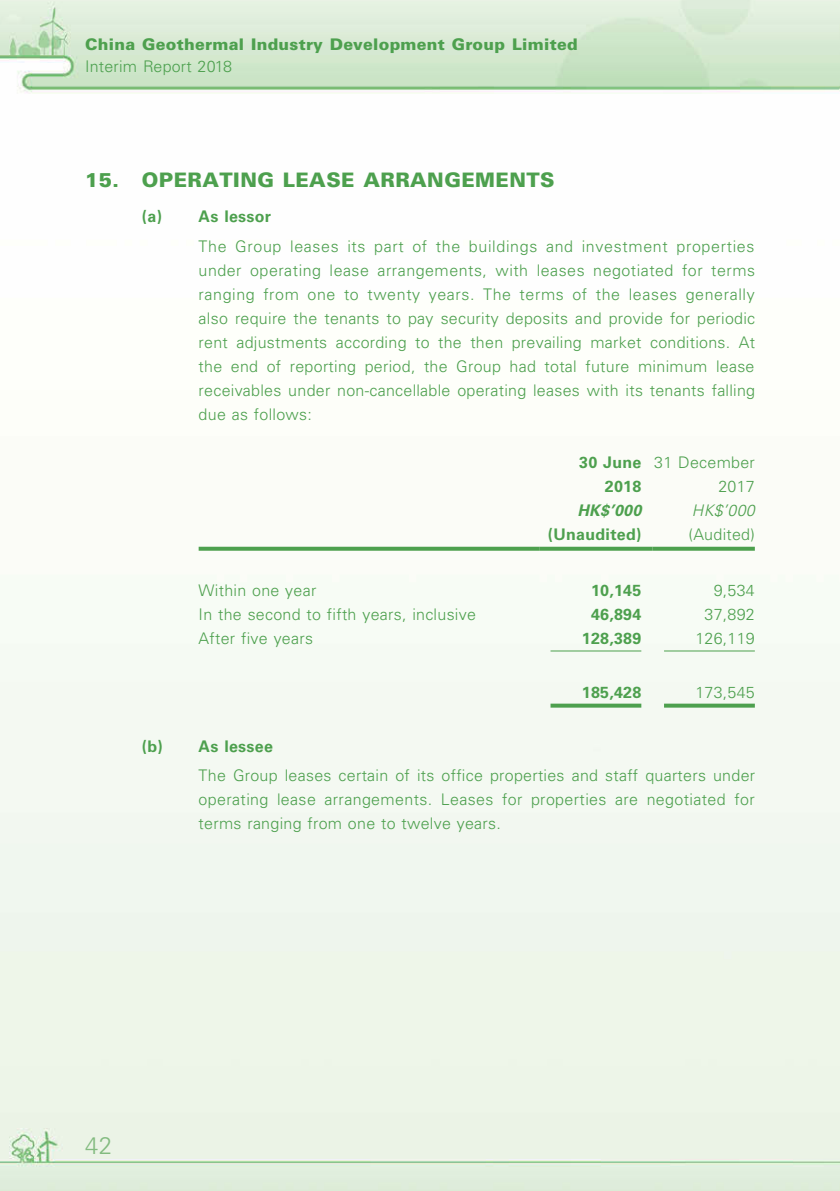
<style>
.page{position:relative;width:840px;height:1191px;background:#fff}
.page>*{position:absolute;margin:0;border:0;box-sizing:border-box;transform-origin:0 0}
.t1{font:300 24px "Univers LT Std";color:#83bb80}
.t2{font:900 20px "Univers LT Std";letter-spacing:.02em;color:#4da04e}
.t3{font:300 16px/24px "Univers LT Std";letter-spacing:.015em;color:#4da04e;text-align:justify}
.t4{font:700 16px/24px "Univers LT Std";letter-spacing:.015em;color:#4da04e}
.t5{font:900 16px "Univers LT Std";letter-spacing:.015em;color:#4da04e}
.t6{font:italic 700 16px "Univers LT Std";color:#4da04e}
.t7{font:italic 300 16px "Univers LT Std";color:#4da04e}
.s1{font-weight:300}
</style>
<div class="page">
<img style="left:0;top:0;width:840px;height:1153px">
<img style="left:0;top:247px;width:839px;height:944px">
<svg style="left:198px;top:547px;width:341px;height:4px"></svg>
<svg style="left:539px;top:547px;width:113px;height:4px"></svg>
<svg style="left:652px;top:547px;width:102px;height:4px"></svg>
<hr style="left:550px;top:650px;width:91px;height:1px;background:#4da04e">
<hr style="left:663px;top:650px;width:91px;height:1px;background:#4da04e">
<svg style="left:550px;top:703px;width:91px;height:4px"></svg>
<svg style="left:663px;top:703px;width:91px;height:4px"></svg>
<p class="t5" style="left:85px;top:35px;width:494px">China Geothermal Industry Development Group Limited</p>
<p class="t3" style="left:85px;top:55px;width:148px">Interim Report 2018</p>
<p class="t2" style="left:85px;top:167px;width:471px">15. OPERATING LEASE ARRANGEMENTS</p>
<p class="t4" style="left:142px;top:205px;width:131px">(a) As lessor</p>
<p class="t3" style="left:198px;top:234px;width:557px">The Group leases its part of the buildings and investment properties under operating lease arrangements, with leases negotiated for terms ranging from one to twenty years. The terms of the leases generally also require the tenants to pay security deposits and provide for periodic rent adjustments according to the then prevailing market conditions. At the end of reporting period, the Group had total future minimum lease receivables under non-cancellable operating leases with its tenants falling due as follows:</p>
<p class="t4" style="left:604px;top:450px;width:151px;text-indent:-26px">30 June <span class="s1">31 December<br></span>2018</p>
<p class="t3" style="left:718px;top:474px;width:38px">2017</p>
<p class="t6" style="left:577px;top:501px;width:65px">HK$’000</p>
<p class="t7" style="left:691px;top:500px;width:64px">HK$’000</p>
<p class="t4" style="left:547px;top:522px;width:95px">(Unaudited)</p>
<p class="t3" style="left:688px;top:522px;width:68px">(Audited)</p>
<p class="t3" style="left:198px;top:578px;width:119px">Within one year</p>
<p class="t4" style="left:590px;top:578px;width:52px">10,145</p>
<p class="t3" style="left:713px;top:578px;width:43px">9,534</p>
<p class="t3" style="left:198px;top:602px;width:279px">In the second to fifth years, inclusive</p>
<p class="t4" style="left:590px;top:602px;width:52px">46,894</p>
<p class="t3" style="left:704px;top:602px;width:52px">37,892</p>
<p class="t3" style="left:198px;top:626px;width:116px">After five years</p>
<p class="t4" style="left:581px;top:626px;width:61px">128,389</p>
<p class="t3" style="left:695px;top:626px;width:61px">126,119</p>
<p class="t4" style="left:581px;top:680px;width:61px">185,428</p>
<p class="t3" style="left:695px;top:680px;width:61px">173,545</p>
<p class="t4" style="left:142px;top:734px;width:132px">(b) As lessee</p>
<p class="t3" style="left:198px;top:763px;width:557px">The Group leases certain of its office properties and staff quarters under operating lease arrangements. Leases for properties are negotiated for terms ranging from one to twelve years.</p>
<h1 class="t1" style="left:85px;top:1131px;width:29px">42</h1>
</div>
